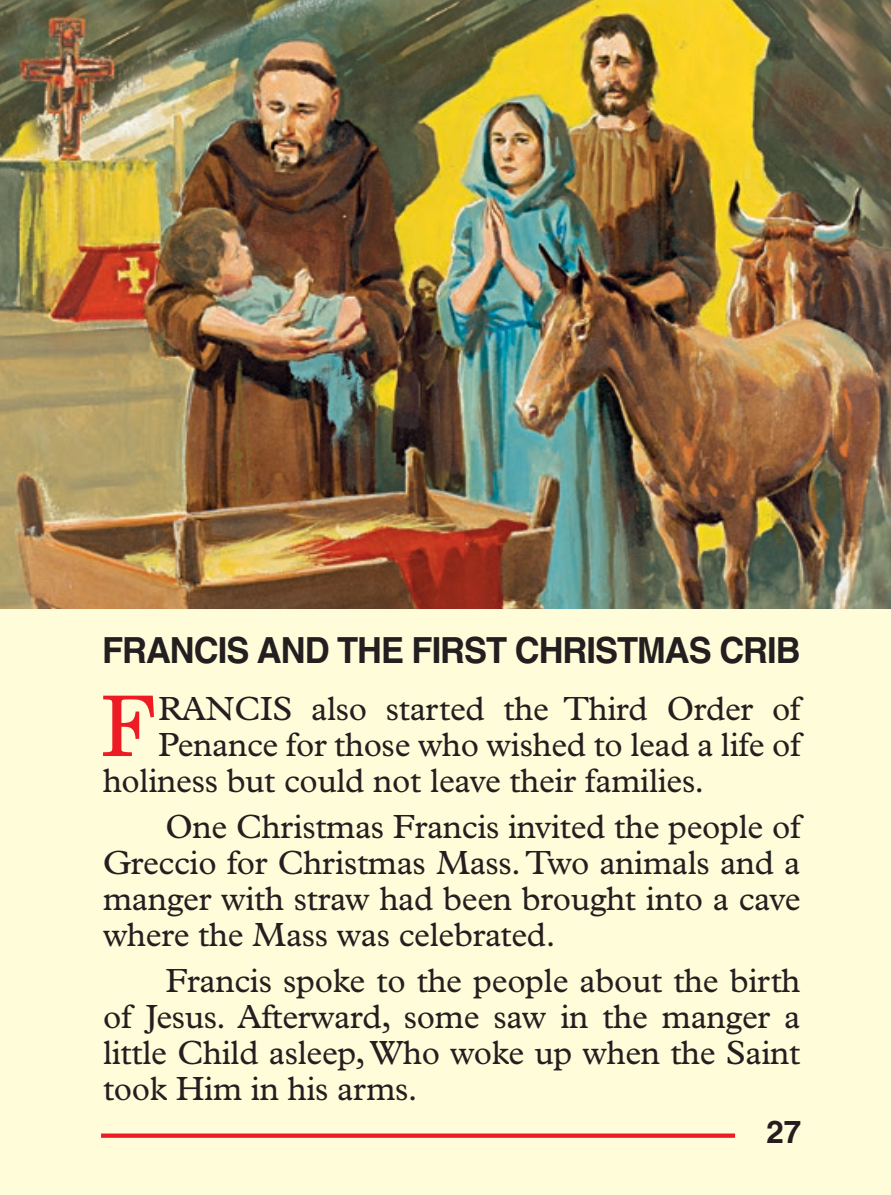
<style>
.page{position:relative;width:891px;height:1195px;background:#fffcda}
.page>*{position:absolute;margin:0;border:0;box-sizing:border-box;transform-origin:0 0}
.t1{font:83.7px "New Century Schlbk";color:#ed1c24}
.t2{font:700 36px "Helvetica";letter-spacing:-.03em;color:#231f20;scale:.96 1}
.t3{font:33.75px/36px "Plantin";letter-spacing:-.01em;color:#231f20;text-align:justify}
.t4{font:700 31.5px "Helvetica";color:#231f20}
</style>
<div class="page">
<div style="left:101px;top:1133px;width:634px;height:5px;background:#ed1c24"></div>
<img style="left:0;top:0;width:891px;height:608px">
<p class="t2" style="left:102px;top:628px;width:729px">FRANCIS AND THE FIRST CHRISTMAS CRIB</p>
<h1 class="t1" style="left:101px;top:674px;width:57px">F</h1>
<p class="t3" style="left:158px;top:690px;width:644px">RANCIS also started the Third Order of</p>
<p class="t3" style="left:158px;top:726px;width:644px">Penance for those who wished to lead a life of</p>
<p class="t3" style="left:103px;top:762px;width:603px">holiness but could not leave their families.</p>
<p class="t3" style="left:103px;top:808px;width:699px;text-indent:62px">One Christmas Francis invited the people of Greccio for Christmas Mass. Two animals and a manger with straw had been brought into a cave where the Mass was celebrated.</p>
<p class="t3" style="left:103px;top:963px;width:699px;text-indent:62px">Francis spoke to the people about the birth of Jesus. Afterward, some saw in the manger a little Child asleep, Who woke up when the Saint took Him in his arms.</p>
<p class="t4" style="left:766px;top:1113px;width:37px">27</p>
</div>
